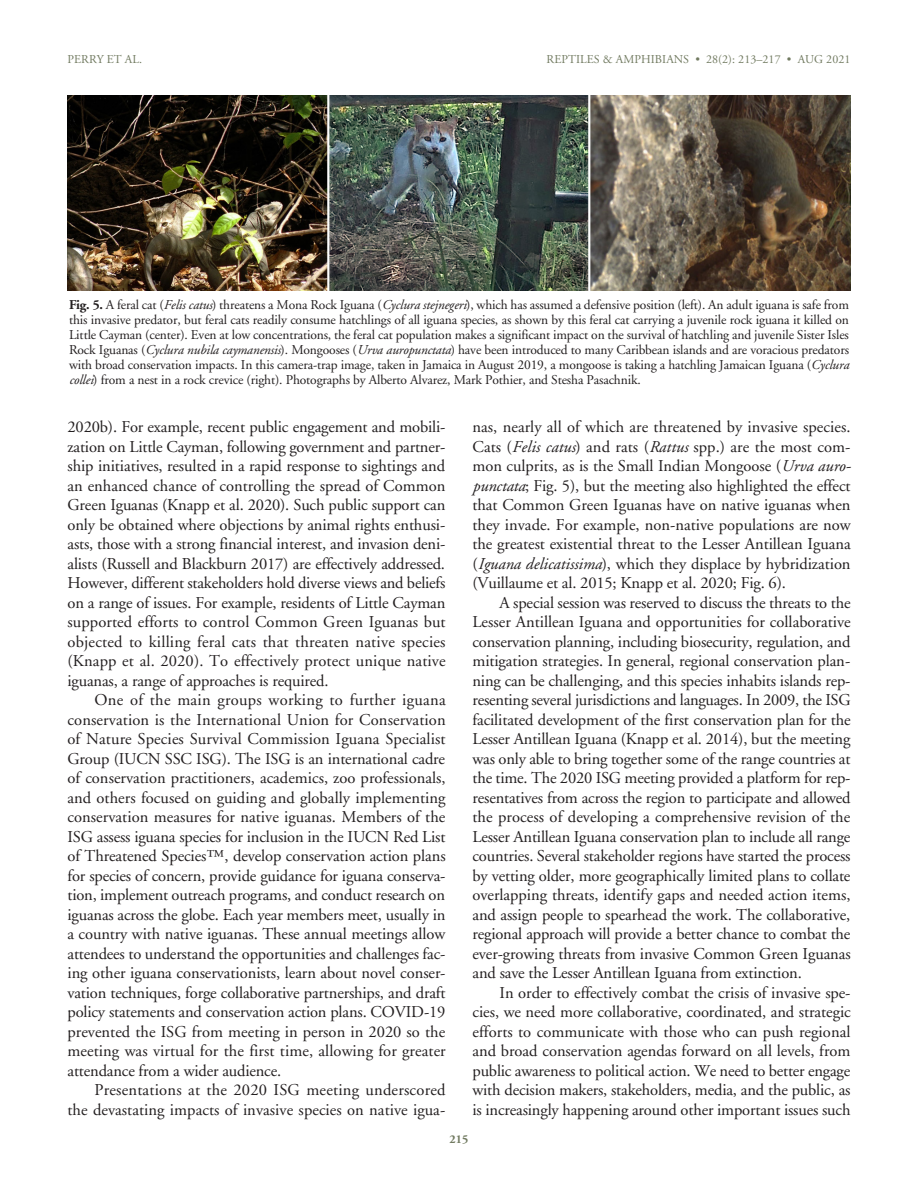
<style>
.page{position:relative;width:918px;height:1188px;background:#fff}
.page>*{position:absolute;margin:0;border:0;box-sizing:border-box;transform-origin:0 0}
.t1{font:16.5px/19.5px "Adobe Garamond";letter-spacing:-.01em;color:#231f20;text-align:justify}
.t2{font:13.5px/15px "Adobe Garamond";letter-spacing:-.01em;color:#231f20;text-align:justify}
.t3{font:12px "Adobe Garamond";letter-spacing:.005em;color:#717a60}
.t4{font:700 12px "Adobe Garamond";color:#717a60}
.s1{font-weight:700}
.s2{font-style:italic}
</style>
<div class="page">
<img style="left:68px;top:96px;width:782px;height:195px">
<p class="t3" style="left:68px;top:53px;width:76px">PERRY ET AL.</p>
<p class="t3" style="left:547px;top:53px;width:305px">REPTILES &amp; AMPHIBIANS • 28(2): 213–217 • AUG 2021</p>
<p class="t2" style="left:69px;top:297px;width:782px"><span class="s1">Fig. 5.</span> A feral cat (<span class="s2">Felis catus</span>) threatens a Mona Rock Iguana (<span class="s2">Cyclura stejnegeri</span>), which has assumed a defensive position (left). An adult iguana is safe from this invasive predator, but feral cats readily consume hatchlings of all iguana species, as shown by this feral cat carrying a juvenile rock iguana it killed on Little Cayman (center). Even at low concentrations, the feral cat population makes a significant impact on the survival of hatchling and juvenile Sister Isles Rock Iguanas (<span class="s2">Cyclura nubila caymanensis</span>). Mongooses (<span class="s2">Urva auropunctata</span>) have been introduced to many Caribbean islands and are voracious predators with broad conservation impacts. In this camera-trap image, taken in Jamaica in August 2019, a mongoose is taking a hatchling Jamaican Iguana (<span class="s2">Cyclura collei</span>) from a nest in a rock crevice (right). Photographs by Alberto Alvarez, Mark Pothier, and Stesha Pasachnik.</p>
<p class="t1" style="left:68px;top:418px;width:380px">2020b). For example, recent public engagement and mobili&shy;zation on Little Cayman, following government and partner&shy;ship initiatives, resulted in a rapid response to sightings and an enhanced chance of controlling the spread of Common Green Iguanas (Knapp et al. 2020). Such public support can only be obtained where objections by animal rights enthusi&shy;asts, those with a strong financial interest, and invasion deni&shy;alists (Russell and Blackburn 2017) are effectively addressed.<br>However, different stakeholders hold diverse views and beliefs on a range of issues. For example, residents of Little Cayman supported efforts to control Common Green Iguanas but objected to killing feral cats that threaten native species (Knapp et al. 2020). To effectively protect unique native iguanas, a range of approaches is required.</p>
<p class="t1" style="left:68px;top:691px;width:380px;text-indent:27px">One of the main groups working to further iguana conservation is the International Union for Conservation of Nature Species Survival Commission Iguana Specialist Group (IUCN SSC ISG). The ISG is an international cadre of conservation practitioners, academics, zoo professionals, and others focused on guiding and globally implementing conservation measures for native iguanas. Members of the ISG assess iguana species for inclusion in the IUCN Red List of Threatened Species™, develop conservation action plans for species of concern, provide guidance for iguana conserva&shy;tion, implement outreach programs, and conduct research on iguanas across the globe. Each year members meet, usually in a country with native iguanas. These annual meetings allow attendees to understand the opportunities and challenges fac&shy;ing other iguana conservationists, learn about novel conser&shy;vation techniques, forge collaborative partnerships, and draft policy statements and conservation action plans. COVID-19 prevented the ISG from meeting in person in 2020 so the meeting was virtual for the first time, allowing for greater attendance from a wider audience.</p>
<p class="t1" style="left:68px;top:1081px;width:380px;text-align:right">Presentations at the 2020 ISG meeting underscored<br>the devastating impacts of invasive species on native igua-</p>
<p class="t1" style="left:472px;top:418px;width:380px">nas, nearly all of which are threatened by invasive species.<br>Cats (<span class="s2">Felis catus</span>) and rats (<span class="s2">Rattus</span> spp.) are the most com&shy;mon culprits, as is the Small Indian Mongoose (<span class="s2">Urva auro&shy;punctata</span>; Fig. 5), but the meeting also highlighted the effect that Common Green Iguanas have on native iguanas when they invade. For example, non-native populations are now the greatest existential threat to the Lesser Antillean Iguana (<span class="s2">Iguana delicatissima</span>), which they displace by hybridization (Vuillaume et al. 2015; Knapp et al. 2020; Fig. 6).</p>
<p class="t1" style="left:472px;top:593px;width:380px;text-indent:27px">A special session was reserved to discuss the threats to the Lesser Antillean Iguana and opportunities for collaborative conservation planning, including biosecurity, regulation, and mitigation strategies. In general, regional conservation plan&shy;ning can be challenging, and this species inhabits islands rep&shy;resenting several jurisdictions and languages. In 2009, the ISG facilitated development of the first conservation plan for the Lesser Antillean Iguana (Knapp et al. 2014), but the meeting was only able to bring together some of the range countries at the time. The 2020 ISG meeting provided a platform for rep&shy;resentatives from across the region to participate and allowed the process of developing a comprehensive revision of the Lesser Antillean Iguana conservation plan to include all range countries. Several stakeholder regions have started the process by vetting older, more geographically limited plans to collate overlapping threats, identify gaps and needed action items, and assign people to spearhead the work. The collaborative, regional approach will provide a better chance to combat the ever-growing threats from invasive Common Green Iguanas and save the Lesser Antillean Iguana from extinction.</p>
<p class="t1" style="left:472px;top:983px;width:380px;text-indent:27px">In order to effectively combat the crisis of invasive spe&shy;cies, we need more collaborative, coordinated, and strategic efforts to communicate with those who can push regional and broad conservation agendas forward on all levels, from public awareness to political action. We need to better engage with decision makers, stakeholders, media, and the public, as is increasingly happening around other important issues such</p>
<p class="t4" style="left:450px;top:1132px;width:20px">215</p>
</div>
